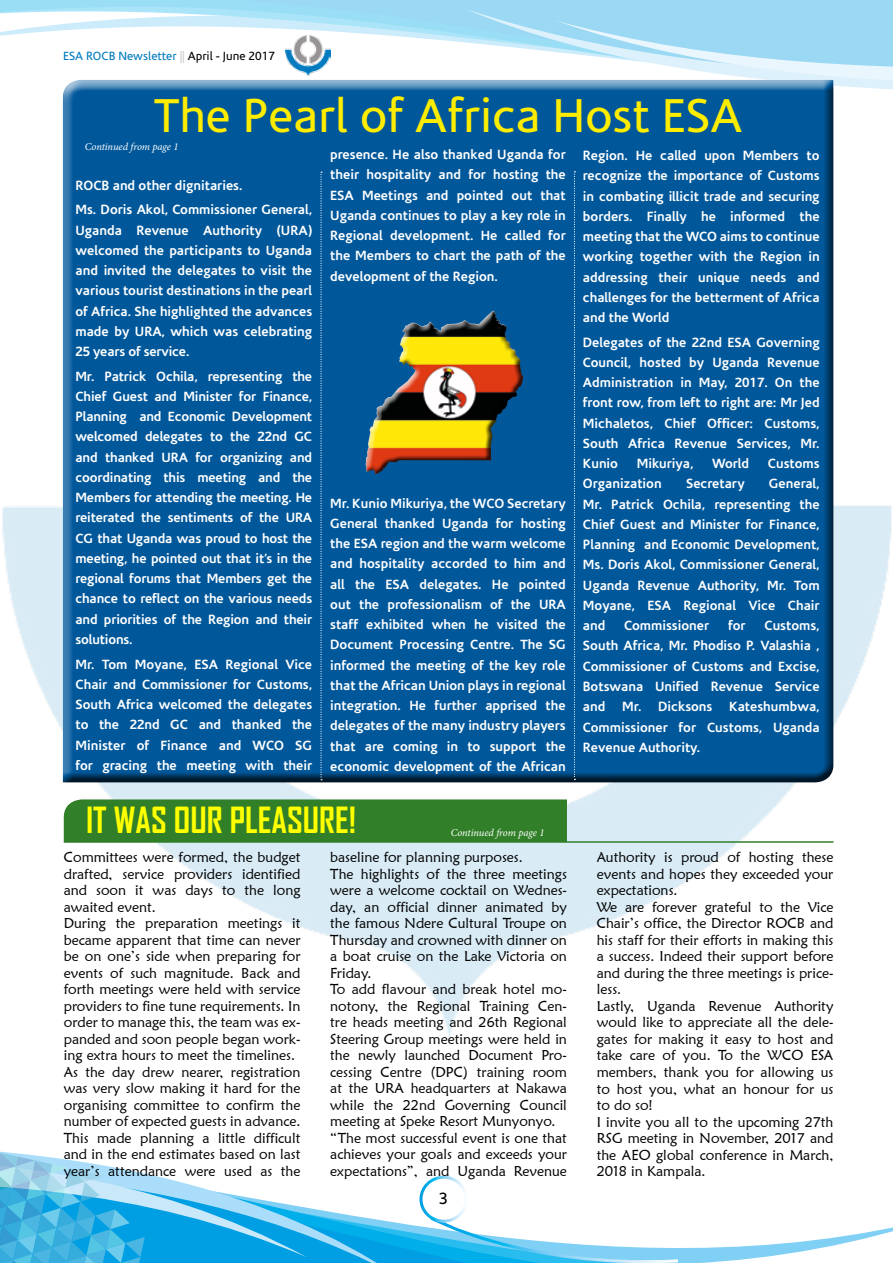
<style>
.page{position:relative;width:893px;height:1263px;background:#fff}
.page>*{position:absolute;margin:0;border:0;box-sizing:border-box;transform-origin:0 0}
.t1{font:48px "Corisande";color:#ffed00}
.t2{font:700 34.5px "Agency FB";color:#ff0}
.t3{font:16.5px "Corisande";color:#000}
.t4{font:14.25px/16.5px "Maiandra GD";color:#000}
.t5{font:700 13.5px/20.2px "Corisande";color:#fff;text-align:justify}
.t6{font:12px "Corisande";color:#007bc0}
.t7{font:italic 10.5px "Minion Pro";letter-spacing:-.01em;color:#fff}
.s1{color:#cecece}
.s2{color:#000}
</style>
<div class="page">
<img style="left:2px;top:505px;width:890px;height:536px">
<svg style="left:398px;top:1175px;width:495px;height:88px"></svg>
<svg style="left:306px;top:1207px;width:92px;height:56px;background:#45bced"></svg>
<svg style="left:428px;top:1215px;width:253px;height:48px"></svg>
<div style="left:419px;top:1176px;width:49px;height:47px;border:3px solid #fff;border-radius:50%"></div>
<svg style="left:0;top:0;width:893px;height:68px"></svg>
<svg style="left:464px;top:8px;width:429px;height:81px;background:#b6e3f6"></svg>
<svg style="left:0;top:1151px;width:306px;height:112px"></svg>
<div style="left:64px;top:799px;width:503px;height:42px;background:#318029"></div>
<div style="left:56px;top:72px;width:788px;height:710px;background:#000;opacity:.75"></div>
<div style="left:360px;top:305px;width:163px;height:171px;background:#00589b"></div>
<div style="left:362px;top:307px;width:167px;height:169px;background:#000;opacity:.75"></div>
<svg style="left:320px;top:172px;width:2px;height:608px"></svg>
<svg style="left:574px;top:171px;width:1px;height:609px"></svg>
<hr style="left:64px;top:841px;width:769px;height:2px;background:#318029">
<p class="t6" style="left:63px;top:49px;width:213px">ESA ROCB Newsletter <span class="s1">||</span> <span class="s2">April - June 2017</span></p>
<h1 class="t1" style="left:154px;top:89px;width:590px">The Pearl of Africa Host ESA</h1>
<p class="t7" style="left:85px;top:140px;width:95px">Continued from page 1</p>
<p class="t5" style="left:75px;top:173px;width:238px;line-height:24.5px">ROCB and other dignitaries.<br>Ms. Doris Akol, Commissioner General,</p>
<p class="t5" style="left:75px;top:220px;width:238px">Uganda Revenue Authority (URA) welcomed the participants to Uganda and invited the delegates to visit the various tourist destinations in the pearl of Africa. She highlighted the advances made by URA, which was celebrating 25 years of service.</p>
<p class="t5" style="left:75px;top:366px;width:238px">Mr. Patrick Ochila, representing the Chief Guest and Minister for Finance, Planning and Economic Development welcomed delegates to the 22nd GC and thanked URA for organizing and coordinating this meeting and the Members for attending the meeting. He reiterated the sentiments of the URA CG that Uganda was proud to host the meeting, he pointed out that it’s in the regional forums that Members get the chance to reflect on the various needs and priorities of the Region and their solutions.</p>
<p class="t5" style="left:75px;top:654px;width:238px">Mr. Tom Moyane, ESA Regional Vice Chair and Commissioner for Customs, South Africa welcomed the delegates to the 22nd GC and thanked the Minister of Finance and WCO SG for gracing the meeting with their</p>
<p class="t5" style="left:330px;top:144px;width:237px">presence. He also thanked Uganda for their hospitality and for hosting the ESA Meetings and pointed out that Uganda continues to play a key role in Regional development. He called for the Members to chart the path of the development of the Region.</p>
<p class="t5" style="left:583px;top:146px;width:238px">Region. He called upon Members to recognize the importance of Customs in combating illicit trade and securing borders. Finally he informed the meeting that the WCO aims to continue working together with the Region in addressing their unique needs and challenges for the betterment of Africa and the World</p>
<p class="t5" style="left:583px;top:332px;width:238px">Delegates of the 22nd ESA Governing Council, hosted by Uganda Revenue Administration in May, 2017. On the front row, from left to right are: Mr Jed Michaletos, Chief Officer: Customs, South Africa Revenue Services, Mr.<br>Kunio</p>
<p class="t5" style="left:637px;top:454px;width:58px">Mikuriya,</p>
<p class="t5" style="left:712px;top:454px;width:39px">World</p>
<p class="t5" style="left:768px;top:454px;width:53px">Customs</p>
<p class="t5" style="left:583px;top:474px;width:80px">Organization</p>
<p class="t5" style="left:686px;top:474px;width:60px">Secretary</p>
<p class="t5" style="left:583px;top:474px;width:238px;text-indent:186px">General, Mr. Patrick Ochila, representing the Chief Guest and Minister for Finance, Planning and Economic Development, Ms. Doris Akol, Commissioner General, Uganda Revenue Authority, Mr. Tom Moyane, ESA Regional Vice Chair and</p>
<p class="t5" style="left:330px;top:493px;width:237px">Mr. Kunio Mikuriya, the WCO Secretary General thanked Uganda for hosting the ESA region and the warm welcome and hospitality accorded to him and all the ESA delegates. He pointed out the professionalism of the URA staff exhibited when he visited the Document Processing Centre. The SG informed the meeting of the key role that the African Union plays in regional integration. He further apprised the delegates of the many industry players that are coming in to support the economic development of the African</p>
<p class="t5" style="left:624px;top:616px;width:86px">Commissioner</p>
<p class="t5" style="left:728px;top:616px;width:19px">for</p>
<p class="t5" style="left:583px;top:616px;width:238px;text-indent:181px">Customs, South Africa, Mr. Phodiso P. Valashia , Commissioner of Customs and Excise, Botswana Unified Revenue Service and Mr. Dicksons Kateshumbwa, Commissioner for Customs, Uganda Revenue Authority.</p>
<h2 class="t2" style="left:86px;top:799px;width:272px">IT WAS OUR PLEASURE!</h2>
<p class="t7" style="left:451px;top:825px;width:95px">Continued from page 1</p>
<p class="t4" style="left:64px;top:849px;width:238px">Committees were formed, the budget drafted, service providers identified and soon it was days to the long awaited event.<br>During the preparation meetings it became apparent that time can never be on one’s side when preparing for events of such magnitude. Back and forth meetings were held with service providers to fine tune requirements. In order to manage this, the team was ex&shy;panded and soon people began work&shy;ing extra hours to meet the timelines.<br>As the day drew nearer, registration was very slow making it hard for the organising committee to confirm the number of expected guests in advance.<br>This made planning a little difficult and in the end estimates based on last year’s attendance were used as the</p>
<p class="t4" style="left:330px;top:849px;width:238px">baseline for planning purposes.<br>The highlights of the three meetings were a welcome cocktail on Wednes&shy;day, an official dinner animated by the famous Ndere Cultural Troupe on Thursday and crowned with dinner on a boat cruise on the Lake Victoria on Friday.<br>To add flavour and break hotel mo&shy;notony, the Regional Training Cen&shy;tre heads meeting and 26th Regional Steering Group meetings were held in the newly launched Document Pro&shy;cessing Centre (DPC) training room at the URA headquarters at Nakawa while the 22nd Governing Council meeting at Speke Resort Munyonyo. “The most successful event is one that achieves your goals and exceeds your expectations”, and Uganda Revenue</p>
<p class="t4" style="left:597px;top:849px;width:238px">Authority is proud of hosting these events and hopes they exceeded your expectations.<br>We are forever grateful to the Vice<br>Chair’s office, the Director ROCB and his staff for their efforts in making this a success. Indeed their support before and during the three meetings is price&shy;less.<br>Lastly, Uganda Revenue Authority would like to appreciate all the dele&shy;gates for making it easy to host and take care of you. To the WCO ESA members, thank you for allowing us to host you, what an honour for us to do so!<br>I invite you all to the upcoming 27th<br>RSG meeting in November, 2017 and the AEO global conference in March,<br>2018 in Kampala.</p>
<p class="t3" style="left:439px;top:1189px;width:11px">3</p>
</div>
